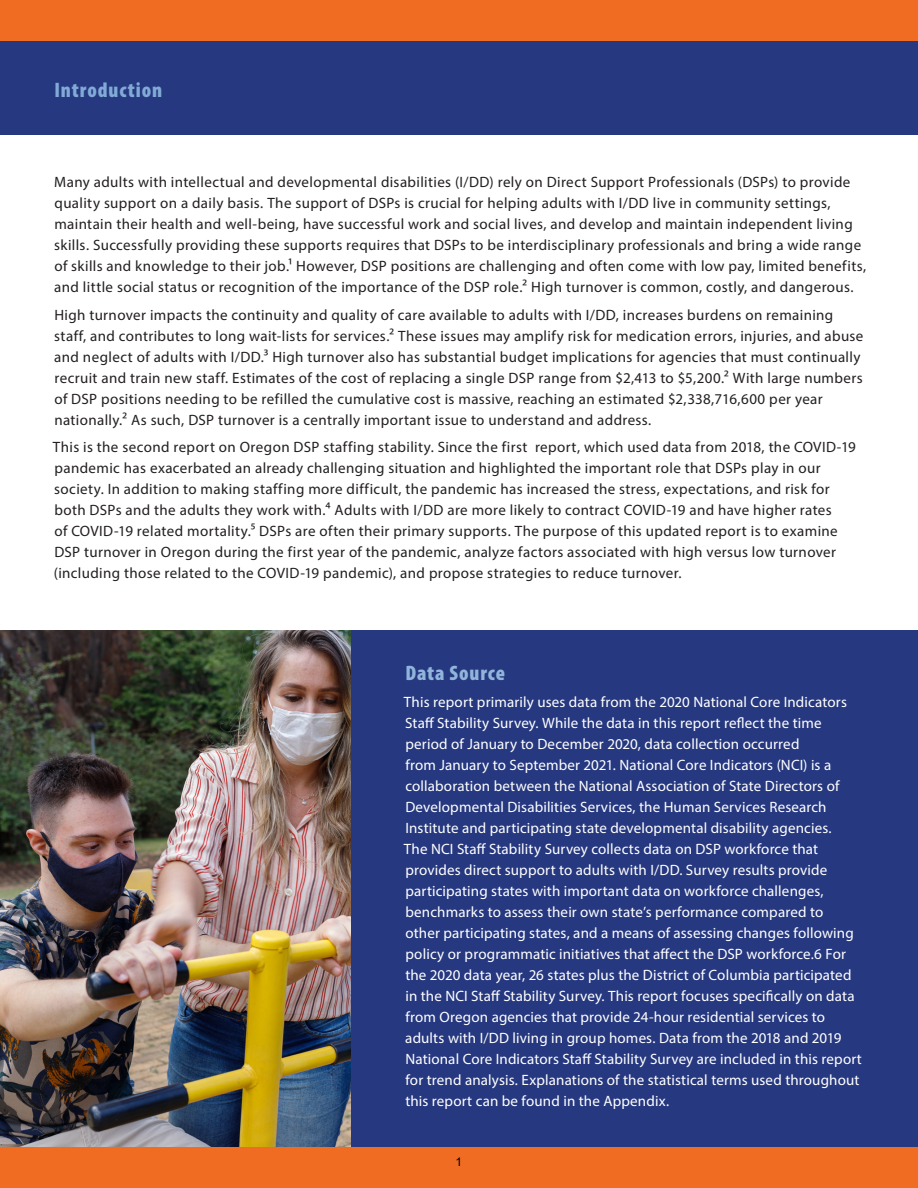
<style>
.page{position:relative;width:918px;height:1188px;background:#fff}
.page>*{position:absolute;margin:0;border:0;box-sizing:border-box;transform-origin:0 0}
.t1{font:900 condensed 21px "Myriad Pro";letter-spacing:.045em;color:#81abd6}
.t2{font:900 condensed 21px "Myriad Pro";letter-spacing:.045em;color:#91b4db}
.t3{font:15px/21px "Myriad Pro";letter-spacing:.025em;color:#231f20}
.t4{font:15px/21px "Myriad Pro";letter-spacing:.01em;color:#fff}
.t5{font:12px "Arial";color:#000}
</style>
<div class="page">
<img style="left:0;top:630px;width:351px;height:518px">
<div style="left:351px;top:630px;width:567px;height:558px;background:#26387f"></div>
<div style="left:0;top:0;width:918px;height:135px;background:#26387f"></div>
<div style="left:0;top:0;width:918px;height:40px;background:#ef6c22"></div>
<div style="left:0;top:1148px;width:918px;height:40px;background:#ef6c22"></div>
<p class="t1" style="left:54px;top:76px;width:109px">Introduction</p>
<p class="t3" style="left:54px;top:171px;width:814px">Many adults with intellectual and developmental disabilities (I/DD) rely on Direct Support Professionals (DSPs) to provide quality support on a daily basis. The support of DSPs is crucial for helping adults with I/DD live in community settings, maintain their health and well-being, have successful work and social lives, and develop and maintain independent living skills. Successfully providing these supports requires that DSPs to be interdisciplinary professionals and bring a wide range of skills and knowledge to their job.1 However, DSP positions are challenging and often come with low pay, limited benefits, and little social status or recognition of the importance of the DSP role.2 High turnover is common, costly, and dangerous.</p>
<p class="t3" style="left:54px;top:304px;width:811px">High turnover impacts the continuity and quality of care available to adults with I/DD, increases burdens on remaining staff, and contributes to long wait-lists for services.2 These issues may amplify risk for medication errors, injuries, and abuse and neglect of adults with I/DD.3 High turnover also has substantial budget implications for agencies that must continually recruit and train new staff. Estimates of the cost of replacing a single DSP range from $2,413 to $5,200.2 With large numbers of DSP positions needing to be refilled the cumulative cost is massive, reaching an estimated $2,338,716,600 per year nationally.2 As such, DSP turnover is a centrally important issue to understand and address.</p>
<p class="t3" style="left:53px;top:436px;width:804px">This is the second report on Oregon DSP staffing stability. Since the first report, which used data from 2018, the COVID-19 pandemic has exacerbated an already challenging situation and highlighted the important role that DSPs play in our society. In addition to making staffing more difficult, the pandemic has increased the stress, expectations, and risk for both DSPs and the adults they work with.⁴ Adults with I/DD are more likely to contract COVID-19 and have higher rates<br>of COVID-19 related mortality.⁵ DSPs are often their primary supports. The purpose of this updated report is to examine DSP turnover in Oregon during the first year of the pandemic, analyze factors associated with high versus low turnover (including those related to the COVID-19 pandemic), and propose strategies to reduce turnover.</p>
<p class="t2" style="left:406px;top:659px;width:101px">Data Source</p>
<p class="t4" style="left:404px;top:691px;width:459px">This report primarily uses data from the 2020 National Core Indicators Staff Stability Survey. While the data in this report reflect the time period of January to December 2020, data collection occurred<br>from January to September 2021. National Core Indicators (NCI) is a collaboration between the National Association of State Directors of Developmental Disabilities Services, the Human Services Research Institute and participating state developmental disability agencies.<br>The NCI Staff Stability Survey collects data on DSP workforce that provides direct support to adults with I/DD. Survey results provide participating states with important data on workforce challenges, benchmarks to assess their own state’s performance compared to<br>other participating states, and a means of assessing changes following policy or programmatic initiatives that affect the DSP workforce.6 For the 2020 data year, 26 states plus the District of Columbia participated in the NCI Staff Stability Survey. This report focuses specifically on data from Oregon agencies that provide 24-hour residential services to adults with I/DD living in group homes. Data from the 2018 and 2019<br>National Core Indicators Staff Stability Survey are included in this report for trend analysis. Explanations of the statistical terms used throughout this report can be found in the Appendix.</p>
<p class="t5" style="left:456px;top:1154px;width:8px">1</p>
</div>
